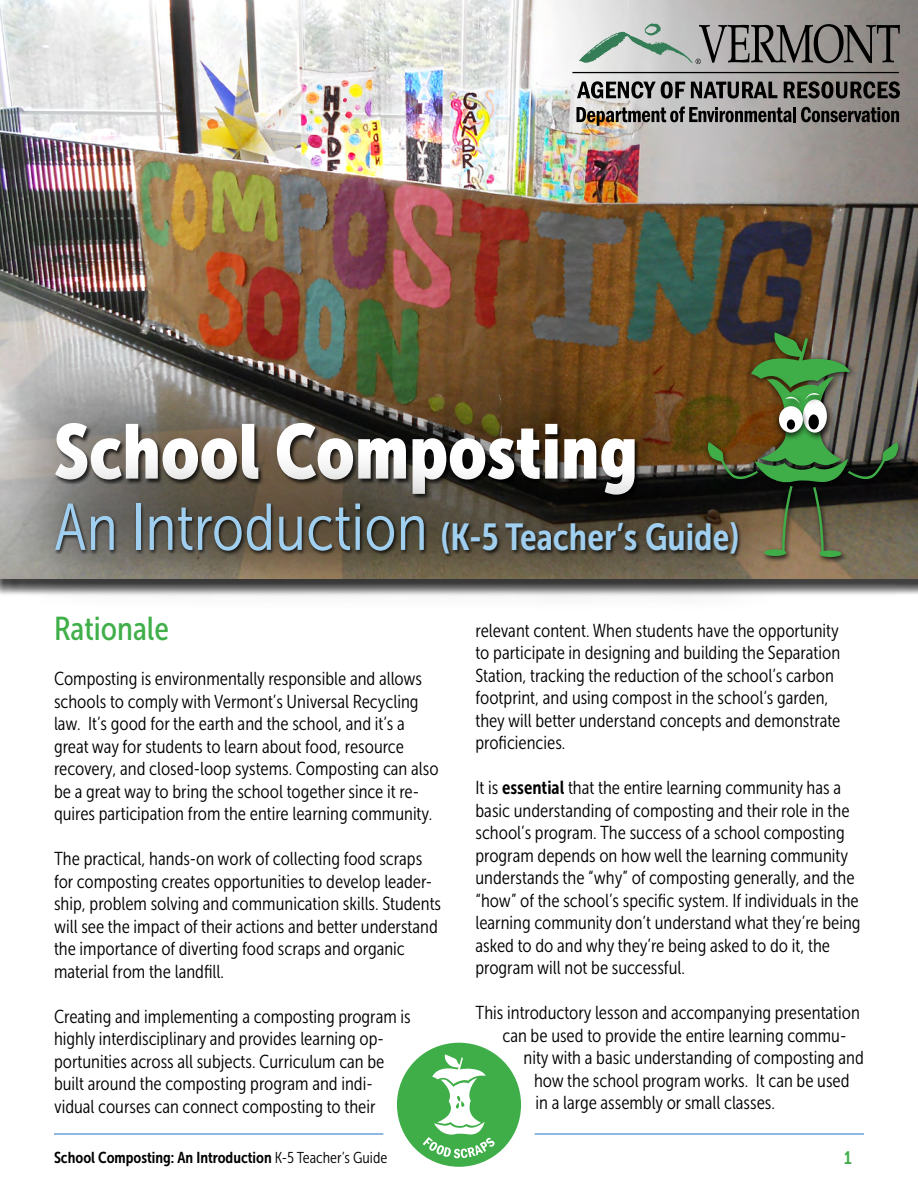
<style>
.page{position:relative;width:918px;height:1188px;background:#fff}
.page>*{position:absolute;margin:0;border:0;box-sizing:border-box;transform-origin:0 0}
.t1{font:76.5px "Museo Sans Cond 900";color:#fff}
.t2{font:37.5px "Museo Sans Cond 700";color:#a0cfef}
.t3{font:33px "Museo Sans Cond 500";color:#40af49}
.t4{font:18.75px/22.5px "Museo Sans Cond 300";color:#000}
.t5{font:18px "Museo Sans Cond 700";color:#40af49}
.t6{font:15.75px "Museo Sans Cond 700";color:#000}
.s1{font-family:"Museo Sans Cond 300";font-size:66px}
.s2{font-family:"Museo Sans Cond 700"}
.s3{font-family:"Museo Sans Cond 300"}
</style>
<div class="page">
<hr style="left:54px;top:1133px;width:329px;height:2px;background:#6da2d7">
<hr style="left:535px;top:1133px;width:329px;height:2px;background:#6da2d7">
<div style="left:397px;top:1043px;width:124px;height:124px;background:#3fae49;border-radius:50%"></div>
<svg style="left:423px;top:1054px;width:72px;height:104px"></svg>
<img style="left:0;top:0;width:918px;height:578px">
<svg style="left:579px;top:23px;width:321px;height:41px;background:#909390"></svg>
<hr style="left:572px;top:72px;width:327px;height:1px;background:#000">
<svg style="left:577px;top:81px;width:108px;height:18px;background:#737373"></svg>
<svg style="left:691px;top:82px;width:86px;height:17px"></svg>
<svg style="left:784px;top:81px;width:116px;height:18px;background:#484644"></svg>
<svg style="left:577px;top:106px;width:215px;height:20px;background:#7e7a76"></svg>
<hr style="left:793px;top:107px;width:3px;height:15px;background:#000">
<svg style="left:801px;top:107px;width:98px;height:15px"></svg>
<div style="left:0;top:326px;width:733px;height:264px;background:#000;opacity:.75"></div>
<div style="left:0;top:443px;width:801px;height:173px;background:#000;opacity:.75"></div>
<img style="left:745px;top:326px;width:115px;height:6px">
<img style="left:759px;top:557px;width:42px;height:7px">
<img style="left:808px;top:557px;width:42px;height:8px">
<img style="left:701px;top:435px;width:6px;height:54px">
<img style="left:899px;top:435px;width:9px;height:54px">
<img style="left:707px;top:332px;width:192px;height:225px">
<h1 class="t1" style="left:54px;top:408px;width:586px">School Composting</h1>
<h2 class="t2" style="left:54px;top:516px;width:687px"><span class="s1">An Introduction</span> (K-5 Teacher’s Guide)</h2>
<h3 class="t3" style="left:54px;top:611px;width:116px">Rationale</h3>
<p class="t4" style="left:54px;top:668px;width:386px">Composting is environmentally responsible and allows schools to comply with Vermont’s Universal Recycling law. It’s good for the earth and the school, and it’s a great way for students to learn about food, resource recovery, and closed-loop systems. Composting can also be a great way to bring the school together since it re&shy;quires participation from the entire learning community.</p>
<p class="t4" style="left:54px;top:848px;width:389px">The practical, hands-on work of collecting food scraps for composting creates opportunities to develop leader&shy;ship, problem solving and communication skills. Students will see the impact of their actions and better understand the importance of diverting food scraps and organic material from the landfill.</p>
<p class="t4" style="left:54px;top:1005px;width:358px">Creating and implementing a composting program is highly interdisciplinary and provides learning op&shy;portunities across all subjects. Curriculum can be built around the composting program and indi&shy;vidual courses can connect composting to their</p>
<p class="t4" style="left:476px;top:619px;width:366px">relevant content. When students have the opportunity to participate in designing and building the Separation Station, tracking the reduction of the school’s carbon footprint, and using compost in the school‘s garden, they will better understand concepts and demonstrate proficiencies.</p>
<p class="t4" style="left:476px;top:777px;width:387px">It is <span class="s2">essential</span> that the entire learning community has a basic understanding of composting and their role in the school’s program. The success of a school composting program depends on how well the learning community understands the “why” of composting generally, and the “how” of the school’s specific system. If individuals in the learning community don’t understand what they’re being asked to do and why they’re being asked to do it, the program will not be successful.</p>
<p class="t4" style="left:476px;top:1002px;width:386px">This introductory lesson and accompanying presentation</p>
<p class="t4" style="left:502px;top:1024px;width:345px">can be used to provide the entire learning commu-</p>
<p class="t4" style="left:524px;top:1047px;width:342px">nity with a basic understanding of composting and</p>
<p class="t4" style="left:534px;top:1069px;width:317px">how the school program works. It can be used</p>
<p class="t4" style="left:536px;top:1092px;width:241px">in a large assembly or small classes.</p>
<p class="t6" style="left:54px;top:1148px;width:335px">School Composting: An Introduction <span class="s3">K-5 Teacher’s Guide</span></p>
<p class="t5" style="left:844px;top:1147px;width:9px">1</p>
</div>
